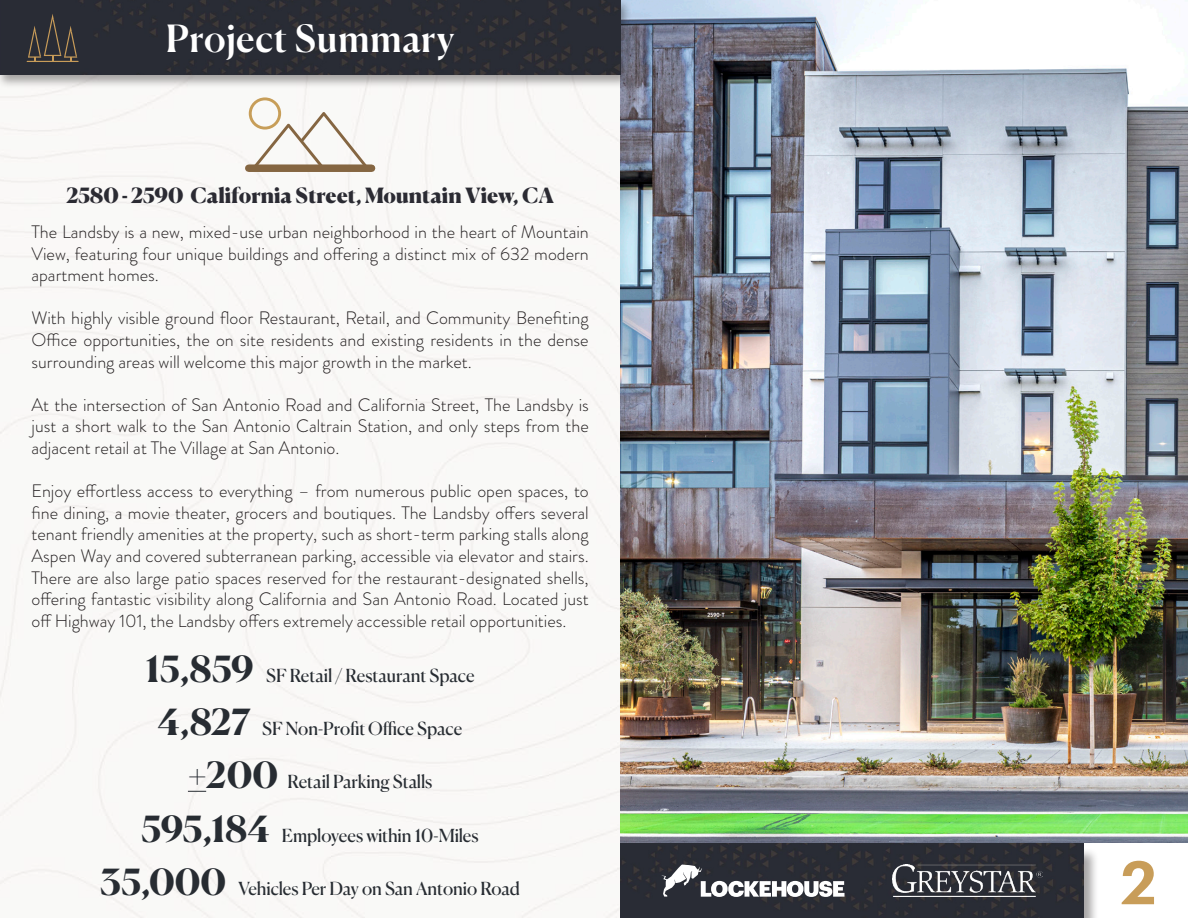
<style>
.page{position:relative;width:1188px;height:918px;background:#fff}
.page>*{position:absolute;margin:0;border:0;box-sizing:border-box;transform-origin:0 0}
.t1{font:600 60px "Graphik";color:#c89d59}
.t2{font:500 37.5px "Canela";letter-spacing:.02em;color:#fff}
.t3{font:900 21px "Canela";color:#2b2b33}
.t4{font:300 18px/21.6px "Brandon Grotesque";color:#231f20;text-align:justify}
.t5{font:18px "Canela";letter-spacing:-.005em;color:#272c32}
.s1{font-weight:700;font-size:36px}
</style>
<div class="page">
<img style="left:0;top:89px;width:620px;height:829px">
<img style="left:620px;top:0;width:568px;height:843px">
<svg style="left:188px;top:791px;width:18px;height:1px"></svg>
<svg style="left:249px;top:97px;width:120px;height:67px"></svg>
<div style="left:249px;top:164px;width:123px;height:8px;background:#856642"></div>
<div style="left:0;top:0;width:632px;height:89px;background:#231f20;opacity:.4"></div>
<img style="left:0;top:0;width:620px;height:75px">
<div style="left:619px;top:847px;width:480px;height:71px;background:#231f20;opacity:.4"></div>
<img style="left:620px;top:843px;width:464px;height:75px">
<svg style="left:662px;top:864px;width:183px;height:33px"></svg>
<img style="left:893px;top:865px;width:149px;height:32px">
<svg style="left:27px;top:14px;width:52px;height:48px;background:#3f3c3a"></svg>
<p class="t2" style="left:166px;top:9px;width:290px">Project Summary</p>
<p class="t3" style="left:66px;top:179px;width:489px">2580 - 2590 California Street, Mountain View, CA</p>
<p class="t4" style="left:32px;top:221px;width:559px">The Landsby is a new, mixed-use urban neighborhood in the heart of Mountain View, featuring four unique buildings and offering a distinct mix of 632 modern apartment homes.</p>
<p class="t4" style="left:32px;top:307px;width:559px">With highly visible ground floor Restaurant, Retail, and Community Benefiting Office opportunities, the on site residents and existing residents in the dense surrounding areas will welcome this major growth in the market.</p>
<p class="t4" style="left:32px;top:394px;width:559px">At the intersection of San Antonio Road and California Street, The Landsby is just a short walk to the San Antonio Caltrain Station, and only steps from the adjacent retail at The Village at San Antonio.</p>
<p class="t4" style="left:32px;top:480px;width:559px">Enjoy effortless access to everything – from numerous public open spaces, to fine dining, a movie theater, grocers and boutiques. The Landsby offers several tenant friendly amenities at the property, such as short-term parking stalls along Aspen Way and covered subterranean parking, accessible via elevator and stairs.<br>There are also large patio spaces reserved for the restaurant-designated shells, offering fantastic visibility along California and San Antonio Road. Located just off Highway 101, the Landsby offers extremely accessible retail opportunities.</p>
<p class="t5" style="left:146px;top:661px;width:330px"><span class="s1">15,859</span> SF Retail / Restaurant Space</p>
<p class="t5" style="left:158px;top:715px;width:306px"><span class="s1">4,827</span> SF Non-Profit Office Space</p>
<p class="t5" style="left:188px;top:768px;width:246px"><span class="s1">+200</span> Retail Parking Stalls</p>
<p class="t5" style="left:142px;top:821px;width:339px"><span class="s1">595,184</span> Employees within 10-Miles</p>
<p class="t5" style="left:100px;top:875px;width:421px"><span class="s1">35,000</span> Vehicles Per Day on San Antonio Road</p>
<h1 class="t1" style="left:1121px;top:837px;width:37px">2</h1>
</div>
